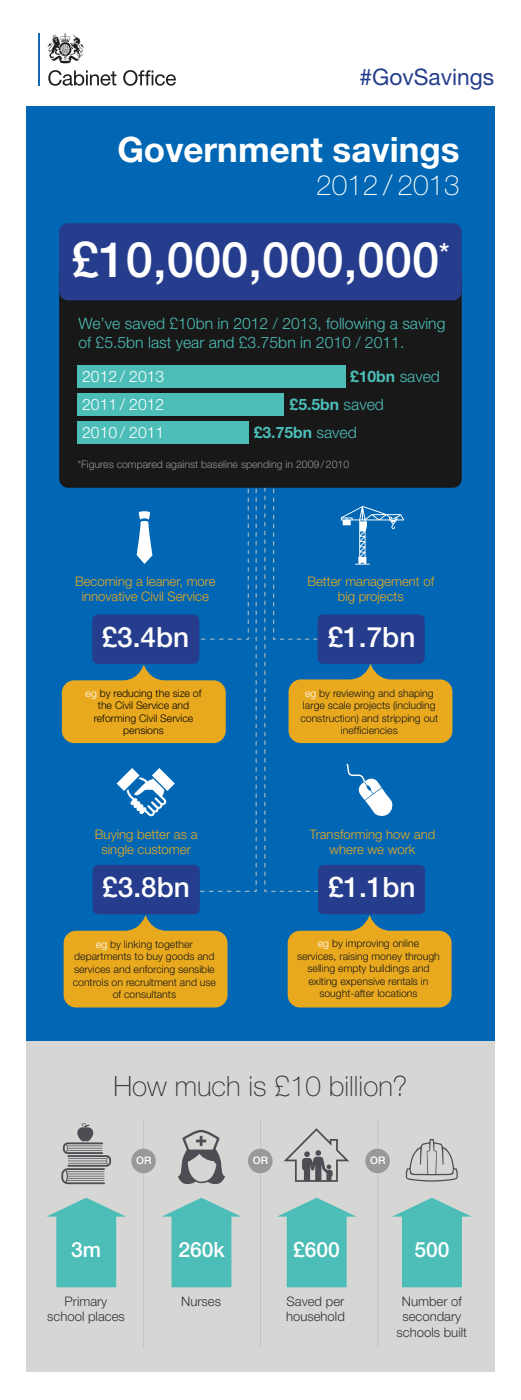
<style>
.page{position:relative;width:521px;height:1400px;background:#fff}
.page>*{position:absolute;margin:0;border:0;box-sizing:border-box;transform-origin:0 0}
.t1{font:500 49px "Helvetica Neue LT Pro";color:#fff}
.t2{font:700 35px "Helvetica Neue LT Pro";color:#fff}
.t3{font:500 28px "Helvetica Neue LT Pro";color:#fff}
.t4{font:100 28px "Helvetica Neue LT Pro";color:#323333}
.t5{font:100 28px "Helvetica Neue LT Pro";color:#fff}
.t6{font:22.75px "Helvetica Neue LT Pro";color:#253d8c}
.t7{font:500 21px "Helvetica Neue LT Pro";color:#fff}
.t8{font:300 15.75px/18.9px "Helvetica Neue LT Pro";color:#4cbeb7}
.t9{font:700 15.75px "Helvetica Neue LT Pro";color:#4cbeb7}
.t10{font:300 15.75px "Helvetica Neue LT Pro";color:#fff}
.t11{font:300 13.12px/15.8px "Helvetica Neue LT Pro";color:#e9a91f;text-align:center}
.t12{font:300 13.12px/15.8px "Helvetica Neue LT Pro";color:#323333;text-align:center}
.t13{font:300 10.5px/12.6px "Helvetica Neue LT Pro";color:#181818;text-align:center}
.t14{font:300 10.5px/12.6px "Helvetica Neue LT Pro";color:#050504;text-align:center}
.t15{font:300 10.5px "Helvetica Neue LT Pro";color:#bfc3c0}
.t16{font:500 10.41px "Helvetica Neue LT Pro";color:#fff}
.s1{font-weight:300}
.s2{color:#fff}
</style>
<div class="page">
<div style="left:26px;top:107px;width:469px;height:933px;background:#0167b4"></div>
<div style="left:59px;top:267px;width:403px;height:220px;background:#181818;border-radius:9px"></div>
<div style="left:26px;top:1041px;width:469px;height:330px;background:#d6d7d5"></div>
<div style="left:59px;top:223px;width:403px;height:77px;background:#253d8c;border-radius:9px"></div>
<hr style="left:39px;top:33px;width:1px;height:52px;background:#1668b4">
<svg style="left:48px;top:70px;width:68px;height:16px"></svg>
<svg style="left:123px;top:70px;width:53px;height:16px"></svg>
<svg style="left:47px;top:33px;width:37px;height:30px"></svg>
<div style="left:77px;top:365px;width:269px;height:22px;background:#4cbeb7"></div>
<div style="left:77px;top:393px;width:207px;height:22px;background:#4cbeb7"></div>
<div style="left:77px;top:421px;width:171px;height:22px;background:#4cbeb7"></div>
<hr style="left:143px;top:1118px;width:1px;height:230px;background:#4d4e53">
<hr style="left:260px;top:1118px;width:1px;height:230px;background:#4d4e53">
<hr style="left:377px;top:1118px;width:1px;height:230px;background:#4d4e53">
<svg style="left:46px;top:1197px;width:80px;height:90px"></svg>
<svg style="left:162px;top:1197px;width:79px;height:90px"></svg>
<svg style="left:277px;top:1197px;width:79px;height:90px"></svg>
<svg style="left:392px;top:1197px;width:80px;height:90px"></svg>
<svg style="left:61px;top:1123px;width:50px;height:60px"></svg>
<svg style="left:283px;top:1128px;width:66px;height:53px"></svg>
<svg style="left:178px;top:1129px;width:47px;height:55px"></svg>
<svg style="left:406px;top:1139px;width:52px;height:42px"></svg>
<div style="left:318px;top:864px;width:107px;height:50px;background:#253d8c;border-radius:6px"></div>
<svg style="left:288px;top:914px;width:163px;height:93px"></svg>
<svg style="left:62px;top:485px;width:195px;height:407px"></svg>
<div style="left:93px;top:864px;width:107px;height:50px;background:#253d8c;border-radius:6px"></div>
<svg style="left:64px;top:914px;width:163px;height:93px"></svg>
<div style="left:131px;top:1148px;width:25px;height:25px;background:#999;border-radius:50%"></div>
<div style="left:248px;top:1148px;width:25px;height:25px;background:#999;border-radius:50%"></div>
<div style="left:365px;top:1148px;width:25px;height:25px;background:#999;border-radius:50%"></div>
<svg style="left:264px;top:415px;width:188px;height:477px"></svg>
<h3 class="t6" style="left:359px;top:63px;width:136px">#GovSavings</h3>
<h2 class="t2" style="left:117px;top:127px;width:344px">Government savings</h2>
<h3 class="t5" style="left:316px;top:169px;width:145px">2012 / 2013</h3>
<h1 class="t1" style="left:71px;top:230px;width:380px">£10,000,000,000<sup>*</sup></h1>
<h3 class="t8" style="left:78px;top:314px;width:369px">We’ve saved £10bn in 2012 / 2013, following a saving of £5.5bn last year and £3.75bn in 2010 / 2011.</h3>
<h3 class="t10" style="left:82px;top:366px;width:84px">2012 / 2013</h3>
<h3 class="t9" style="left:350px;top:366px;width:91px">£10bn <span class="s1">saved</span></h3>
<h3 class="t10" style="left:82px;top:394px;width:84px">2011 / 2012</h3>
<h3 class="t9" style="left:290px;top:394px;width:96px">£5.5bn <span class="s1">saved</span></h3>
<h3 class="t10" style="left:82px;top:422px;width:84px">2010 / 2011</h3>
<h3 class="t9" style="left:254px;top:422px;width:105px">£3.75bn <span class="s1">saved</span></h3>
<p class="t15" style="left:77px;top:458px;width:273px">*Figures compared against baseline spending in 2009/ 2010</p>
<p class="t11" style="left:75px;top:572px;width:142px">Becoming a leaner, more innovative Civil Service</p>
<h3 class="t3" style="left:102px;top:619px;width:89px">£3.4bn</h3>
<p class="t14" style="left:86px;top:686px;width:117px"><span class="s2">eg</span> by reducing the size of the Civil Service and reforming Civil Service pensions</p>
<p class="t11" style="left:95px;top:825px;width:104px">Buying better as a single customer</p>
<h3 class="t3" style="left:102px;top:870px;width:89px">£3.8bn</h3>
<p class="t13" style="left:73px;top:937px;width:145px"><span class="s2">eg</span> by linking together departments to buy goods and services and enforcing sensible controls on recruitment and use of consultants</p>
<p class="t11" style="left:307px;top:572px;width:128px">Better management of big projects</p>
<h3 class="t3" style="left:328px;top:619px;width:89px">£1.7bn</h3>
<p class="t13" style="left:300px;top:686px;width:139px"><span class="s2">eg</span> by reviewing and shaping large scale projects (including construction) and stripping out inefficiencies</p>
<p class="t11" style="left:310px;top:825px;width:127px">Transforming how and where we work</p>
<h3 class="t3" style="left:328px;top:870px;width:89px">£1.1bn</h3>
<p class="t13" style="left:297px;top:936px;width:144px"><span class="s2">eg</span> by improving online services, raising money through selling empty buildings and exiting expensive rentals in sought-after locations</p>
<h3 class="t4" style="left:113px;top:1069px;width:295px">How much is £10 billion?</h3>
<p class="t16" style="left:136px;top:1154px;width:17px">OR</p>
<p class="t16" style="left:253px;top:1154px;width:17px">OR</p>
<p class="t16" style="left:370px;top:1154px;width:17px">OR</p>
<h3 class="t7" style="left:71px;top:1236px;width:31px">3m</h3>
<h3 class="t7" style="left:178px;top:1236px;width:48px">260k</h3>
<h3 class="t7" style="left:293px;top:1236px;width:48px">£600</h3>
<h3 class="t7" style="left:414px;top:1236px;width:37px">500</h3>
<p class="t12" style="left:47px;top:1292px;width:79px">Primary school places</p>
<p class="t12" style="left:181px;top:1292px;width:41px">Nurses</p>
<p class="t12" style="left:286px;top:1292px;width:60px;text-align:left">Saved per household</p>
<p class="t12" style="left:397px;top:1292px;width:72px">Number of secondary schools built</p>
</div>
